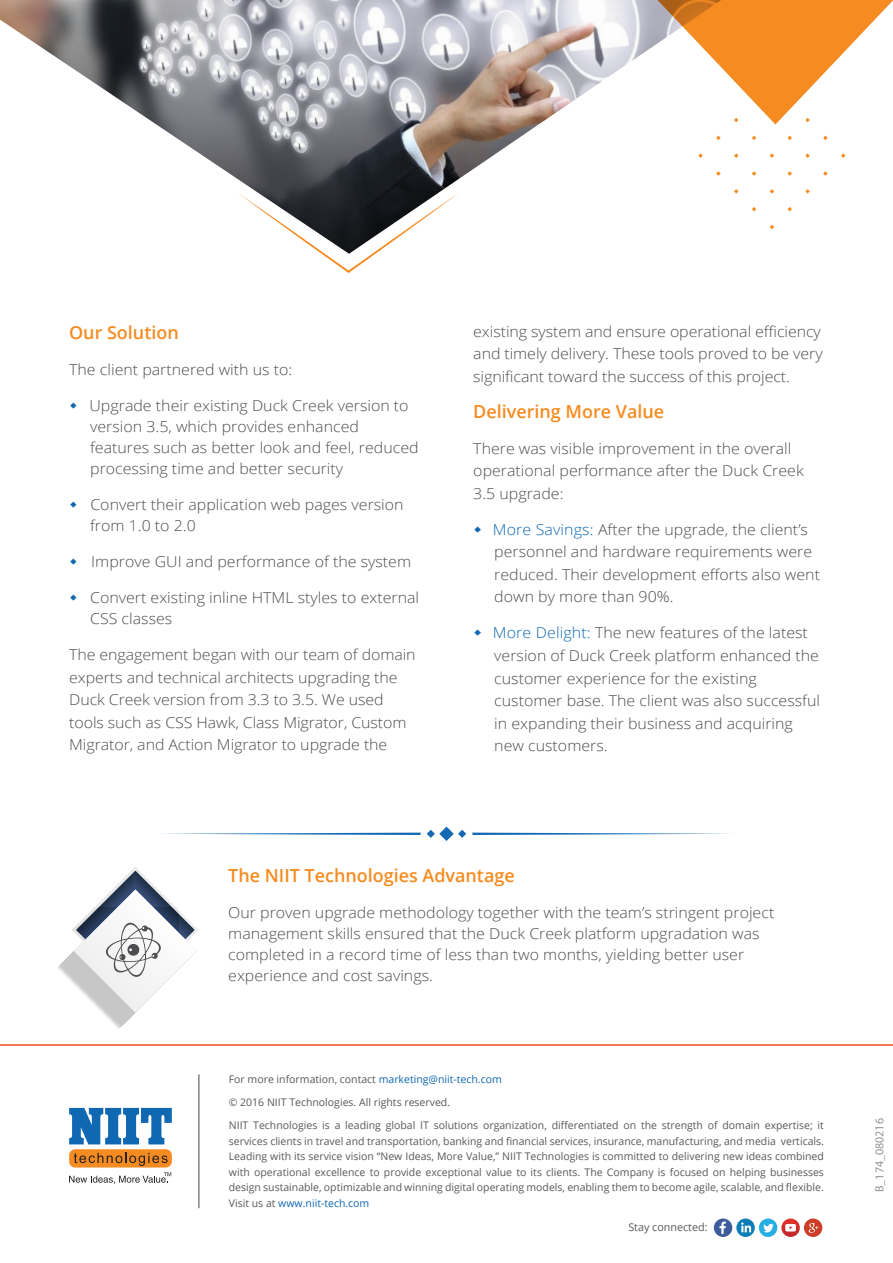
<style>
.page{position:relative;width:893px;height:1263px;background:#fff}
.page>*{position:absolute;margin:0;border:0;box-sizing:border-box;transform-origin:0 0}
.t1{font:600 18px "Open Sans";color:#f68b1f}
.t2{font:300 15px/22.5px "Open Sans";color:#4d4d4f;scale:1.06 1}
.t3{font:12px "Myriad Pro";color:#939598}
.t4{font:10.8px "Open Sans";color:#58595b}
.t5{font:10.5px/15.6px "Open Sans";color:#58595b;text-align:justify}
.s1{color:#0e68b3}
.s2{color:#1068b3}
</style>
<div class="page">
<img style="left:0;top:0;width:719px;height:192px">
<svg style="left:238px;top:192px;width:220px;height:81px"></svg>
<svg style="left:698px;top:153px;width:5px;height:5px"></svg>
<svg style="left:716px;top:136px;width:5px;height:4px"></svg>
<svg style="left:716px;top:171px;width:5px;height:5px"></svg>
<svg style="left:734px;top:153px;width:4px;height:5px"></svg>
<svg style="left:752px;top:136px;width:4px;height:4px"></svg>
<svg style="left:734px;top:189px;width:4px;height:5px"></svg>
<svg style="left:752px;top:171px;width:4px;height:5px"></svg>
<svg style="left:770px;top:153px;width:4px;height:5px"></svg>
<svg style="left:787px;top:136px;width:5px;height:4px"></svg>
<svg style="left:547px;top:0;width:346px;height:125px"></svg>
<svg style="left:752px;top:207px;width:4px;height:4px"></svg>
<svg style="left:770px;top:189px;width:4px;height:5px"></svg>
<svg style="left:787px;top:171px;width:5px;height:5px"></svg>
<svg style="left:805px;top:153px;width:5px;height:5px"></svg>
<svg style="left:823px;top:136px;width:5px;height:4px"></svg>
<svg style="left:770px;top:225px;width:4px;height:4px"></svg>
<svg style="left:787px;top:207px;width:5px;height:4px"></svg>
<svg style="left:805px;top:189px;width:5px;height:5px"></svg>
<svg style="left:823px;top:171px;width:5px;height:5px"></svg>
<svg style="left:841px;top:153px;width:4px;height:5px"></svg>
<svg style="left:58px;top:867px;width:140px;height:162px"></svg>
<svg style="left:736px;top:1218px;width:19px;height:19px"></svg>
<svg style="left:741px;top:1222px;width:10px;height:10px"></svg>
<div style="left:714px;top:1218px;width:18px;height:19px;background:#3d5c9b;border-radius:50%"></div>
<svg style="left:719px;top:1221px;width:7px;height:13px"></svg>
<div style="left:759px;top:1218px;width:18px;height:19px;background:#24aee4;border-radius:50%"></div>
<svg style="left:763px;top:1224px;width:11px;height:8px"></svg>
<svg style="left:781px;top:1218px;width:19px;height:19px"></svg>
<svg style="left:785px;top:1224px;width:11px;height:7px"></svg>
<div style="left:804px;top:1218px;width:18px;height:19px;background:#cd3e28;border-radius:50%"></div>
<svg style="left:809px;top:1223px;width:9px;height:10px"></svg>
<hr style="left:198px;top:1075px;width:1px;height:133px;background:#58595b">
<svg style="left:69px;top:1108px;width:103px;height:36px"></svg>
<div style="left:69px;top:1149px;width:103px;height:18px;background:#f68b21;border-radius:6px"></div>
<svg style="left:74px;top:1153px;width:94px;height:13px"></svg>
<svg style="left:69px;top:1172px;width:102px;height:12px"></svg>
<hr style="left:0;top:1044px;width:893px;height:1px;background:#f47658">
<svg style="left:427px;top:826px;width:39px;height:15px"></svg>
<svg style="left:163px;top:832px;width:258px;height:3px"></svg>
<svg style="left:472px;top:832px;width:258px;height:3px"></svg>
<p class="t1" style="left:69px;top:320px;width:111px">Our Solution</p>
<p class="t2" style="left:69px;top:358px;width:212px">The client partnered with us to:</p>
<p class="t2" style="left:89px;top:395px;width:312px;line-height:21px">Upgrade their existing Duck Creek version to version 3.5, which provides enhanced features such as better look and feel, reduced processing time and better security</p>
<p class="t2" style="left:90px;top:494px;width:297px;line-height:21px">Convert their application web pages version from 1.0 to 2.0</p>
<p class="t2" style="left:91px;top:550px;width:303px">Improve GUI and performance of the system</p>
<p class="t2" style="left:90px;top:587px;width:312px;line-height:21px">Convert existing inline HTML styles to external<br>CSS classes</p>
<p class="t2" style="left:69px;top:643px;width:328px">The engagement began with our team of domain experts and technical architects upgrading the Duck Creek version from 3.3 to 3.5. We used tools such as CSS Hawk, Class Migrator, Custom Migrator, and Action Migrator to upgrade the</p>
<p class="t2" style="left:473px;top:320px;width:331px;text-align:justify">existing system and ensure operational efficiency and timely delivery. These tools proved to be very significant toward the success of this project.</p>
<p class="t1" style="left:473px;top:399px;width:192px">Delivering More Value</p>
<p class="t2" style="left:473px;top:437px;width:313px">There was visible improvement in the overall operational performance after the Duck Creek<br>3.5 upgrade:</p>
<p class="t2" style="left:493px;top:518px;width:310px"><span class="s1">More Savings:</span> After the upgrade, the client’s personnel and hardware requirements were reduced. Their development efforts also went down by more than 90%.</p>
<p class="t2" style="left:493px;top:621px;width:310px"><span class="s1">More Delight:</span> The new features of the latest version of Duck Creek platform enhanced the customer experience for the existing customer base. The client was also successful in expanding their business and acquiring new customers.</p>
<p class="t1" style="left:228px;top:863px;width:288px">The NIIT Technologies Advantage</p>
<p class="t2" style="left:228px;top:902px;width:517px;line-height:21px">Our proven upgrade methodology together with the team’s stringent project management skills ensured that the Duck Creek platform upgradation was completed in a record time of less than two months, yielding better user experience and cost savings.</p>
<p class="t5" style="left:229px;top:1071px;width:274px">For more information, contact <span class="s2">marketing@niit-tech.com</span></p>
<p class="t5" style="left:229px;top:1094px;width:223px">© 2016 NIIT Technologies. All rights reserved.</p>
<p class="t5" style="left:229px;top:1117px;width:597px">NIIT Technologies is a leading global IT solutions organization, differentiated on the strength of domain expertise; it services clients in travel and transportation, banking and financial services, insurance, manufacturing, and media verticals.<br>Leading with its service vision “New Ideas, More Value,” NIIT Technologies is committed to delivering new ideas combined with operational excellence to provide exceptional value to its clients. The Company is focused on helping businesses design sustainable, optimizable and winning digital operating models, enabling them to become agile, scalable, and flexible.<br>Visit us at <span class="s2">www.niit-tech.com</span></p>
<p class="t3" style="left:872px;top:1192px;width:75px;rotate:-90deg">B_174_080216</p>
<p class="t4" style="left:628px;top:1219px;width:81px">Stay connected:</p>
</div>
